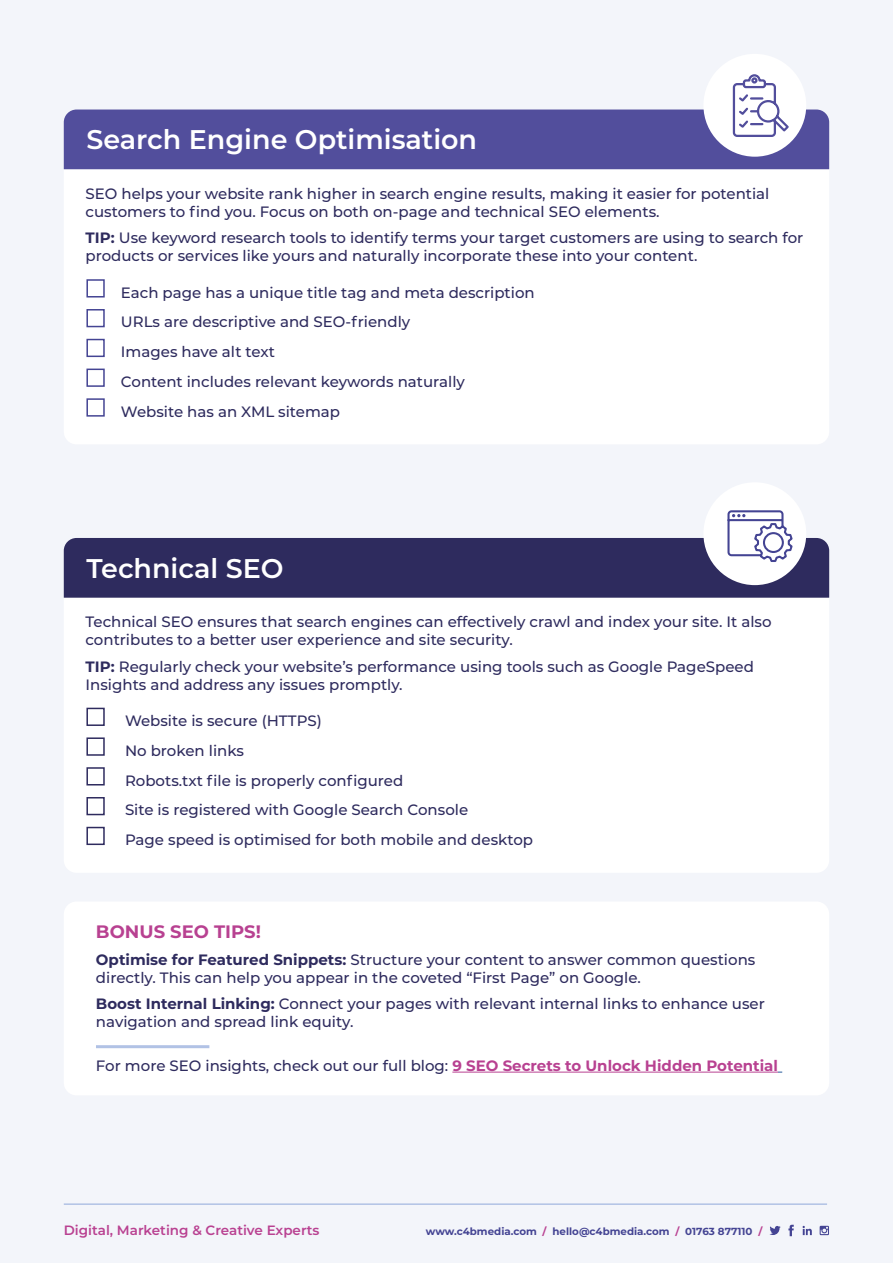
<style>
.page{position:relative;width:893px;height:1263px;background:#f3f5fa}
.page>*{position:absolute;margin:0;border:0;box-sizing:border-box;transform-origin:0 0}
.t1{font:600 27px "Montserrat";color:#fff}
.t2{font:700 18px "Montserrat";color:#b84191}
.t3{font:500 15px/29.7px "Montserrat";color:#2e2b5e}
.t4{font:600 13.5px "Montserrat";color:#b94191}
.t5{font:700 10.2px "Montserrat";color:#444493}
.s1{font-weight:700}
.s2{font-weight:700;color:#b84191}
.s3{color:#b94191}
</style>
<div class="page">
<svg style="left:788px;top:1225px;width:6px;height:11px"></svg>
<svg style="left:803px;top:1226px;width:9px;height:9px"></svg>
<svg style="left:769px;top:1226px;width:12px;height:9px"></svg>
<svg style="left:820px;top:1226px;width:9px;height:9px"></svg>
<hr style="left:64px;top:1203px;width:763px;height:2px;background:#b1c2e5">
<div style="left:64px;top:139px;width:765px;height:305px;background:#fff;border-radius:13px"></div>
<div style="left:64px;top:110px;width:765px;height:59px;background:#524e9c"></div>
<div style="left:703px;top:54px;width:103px;height:103px;background:#fff;border-radius:50%"></div>
<div style="left:86px;top:279px;width:19px;height:18px;background:#fff;border:2px solid #444493"></div>
<div style="left:86px;top:309px;width:19px;height:18px;background:#fff;border:2px solid #444493"></div>
<div style="left:86px;top:339px;width:19px;height:18px;background:#fff;border:2px solid #444493"></div>
<div style="left:86px;top:369px;width:19px;height:18px;background:#fff;border:2px solid #444493"></div>
<div style="left:86px;top:398px;width:19px;height:19px;background:#fff;border:2px solid #444493"></div>
<div style="left:64px;top:568px;width:765px;height:305px;background:#fff;border-radius:13px"></div>
<div style="left:64px;top:901px;width:765px;height:194px;background:#fff;border-radius:13px"></div>
<div style="left:64px;top:538px;width:765px;height:60px;background:#2e2b5e"></div>
<div style="left:703px;top:482px;width:103px;height:103px;background:#fff;border-radius:50%"></div>
<div style="left:86px;top:708px;width:19px;height:18px;background:#fff;border:2px solid #2e2b5e"></div>
<div style="left:86px;top:737px;width:19px;height:19px;background:#fff;border:2px solid #2e2b5e"></div>
<div style="left:86px;top:767px;width:19px;height:18px;background:#fff;border:2px solid #2e2b5e"></div>
<div style="left:86px;top:797px;width:19px;height:18px;background:#fff;border:2px solid #2e2b5e"></div>
<div style="left:86px;top:827px;width:19px;height:18px;background:#fff;border:2px solid #2e2b5e"></div>
<svg style="left:727px;top:510px;width:66px;height:52px"></svg>
<div style="left:763px;top:532px;width:21px;height:21px;border:2px solid #444493;border-radius:50%"></div>
<svg style="left:732px;top:74px;width:57px;height:63px"></svg>
<hr style="left:452px;top:1072px;width:326px;height:1px;background:#b84191">
<hr style="left:96px;top:1045px;width:113px;height:3px;background:#b1c2e5">
<h1 class="t1" style="left:86px;top:120px;width:392px">Search Engine Optimisation</h1>
<p class="t3" style="left:86px;top:184px;width:685px;line-height:18px">SEO helps your website rank higher in search engine results, making it easier for potential customers to find you. Focus on both on-page and technical SEO elements.</p>
<p class="t3" style="left:86px;top:229px;width:719px;line-height:18px"><span class="s1">TIP:</span> Use keyword research tools to identify terms your target customers are using to search for products or services like yours and naturally incorporate these into your content.</p>
<p class="t3" style="left:121px;top:277px;width:415px">Each page has a unique title tag and meta description URLs are descriptive and SEO-friendly<br>Images have alt text<br>Content includes relevant keywords naturally<br>Website has an XML sitemap</p>
<h1 class="t1" style="left:86px;top:549px;width:198px">Technical SEO</h1>
<p class="t3" style="left:86px;top:612px;width:687px;line-height:18px">Technical SEO ensures that search engines can effectively crawl and index your site. It also contributes to a better user experience and site security.</p>
<p class="t3" style="left:86px;top:657px;width:670px;line-height:18px"><span class="s1">TIP:</span> Regularly check your website’s performance using tools such as Google PageSpeed<br>Insights and address any issues promptly.</p>
<p class="t3" style="left:125px;top:705px;width:410px">Website is secure (HTTPS)<br>No broken links<br>Robots.txt file is properly configured<br>Site is registered with Google Search Console<br>Page speed is optimised for both mobile and desktop</p>
<p class="t2" style="left:96px;top:919px;width:166px">BONUS SEO TIPS!</p>
<p class="t3" style="left:96px;top:950px;width:661px;line-height:18px"><span class="s1">Optimise for Featured Snippets:</span> Structure your content to answer common questions directly. This can help you appear in the coveted “First Page” on Google.</p>
<p class="t3" style="left:96px;top:994px;width:670px;line-height:18px"><span class="s1">Boost Internal Linking:</span> Connect your pages with relevant internal links to enhance user navigation and spread link equity.</p>
<p class="t3" style="left:96px;top:1050px;width:683px">For more SEO insights, check out our full blog: <span class="s2">9 SEO Secrets to Unlock Hidden Potential</span></p>
<p class="t4" style="left:64px;top:1221px;width:257px">Digital, Marketing &amp; Creative Experts</p>
<p class="t5" style="left:426px;top:1224px;width:338px">www.c4bmedia.com <span class="s3">/</span> hello@c4bmedia.com <span class="s3">/</span> 01763 877110 <span class="s3">/</span></p>
</div>
